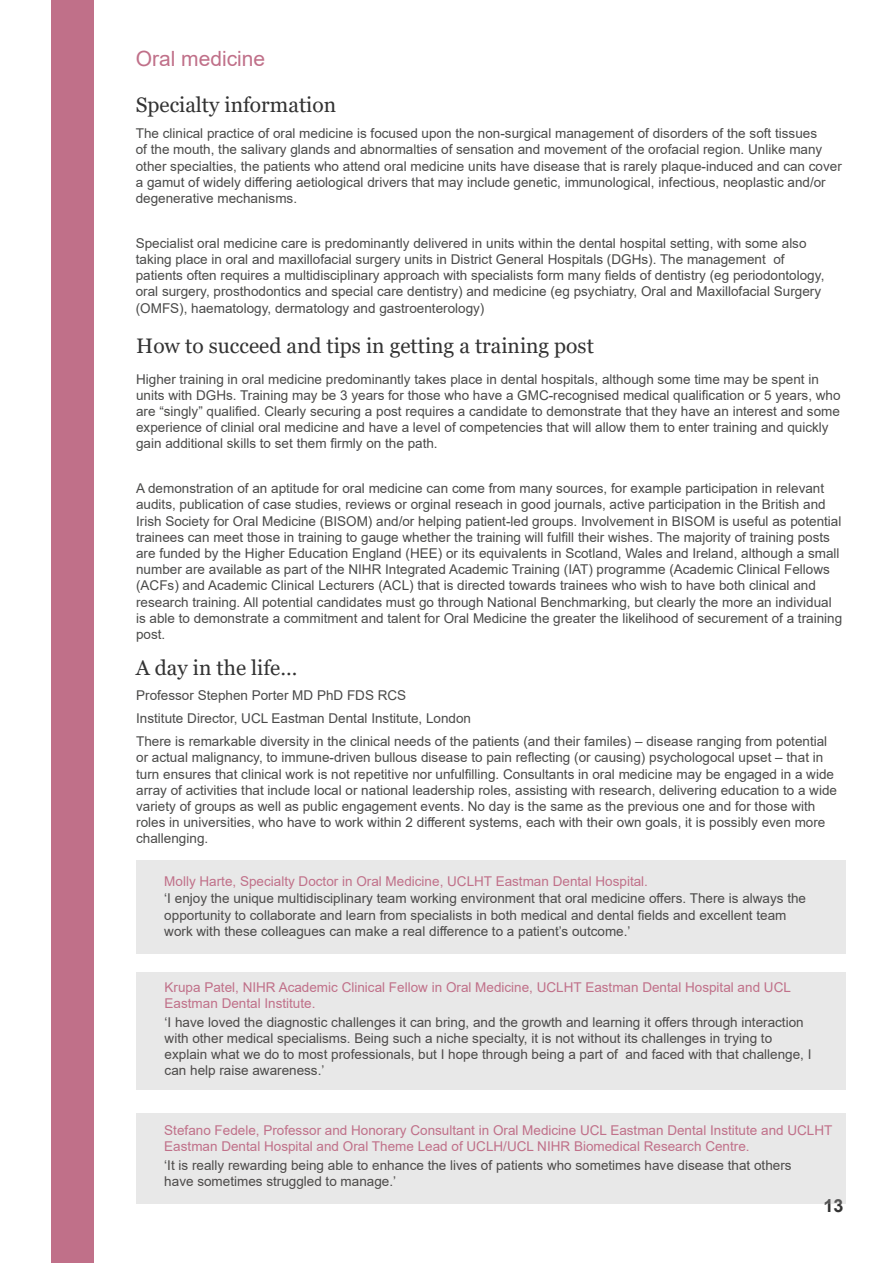
<style>
.page{position:relative;width:893px;height:1263px;background:#fff}
.page>*{position:absolute;margin:0;border:0;box-sizing:border-box;transform-origin:0 0}
.t1{font:21px "Georgia";color:#333}
.t2{font:21px "Georgia";color:#323232}
.t3{font:21px "Arial";color:#c07089}
.t4{font:700 18px "Arial";color:#323232}
.t5{font:13.5px/16.2px "Arial";color:#4a4a49}
.t6{font:13.5px/16.2px "Arial";color:#4c4a49}
.t7{font:13.5px/16.2px "Arial";color:#c07089}
.t8{font:13.5px/16.2px "Arial";color:#4b4a49}
</style>
<div class="page">
<div style="left:51px;top:0;width:43px;height:1263px;background:#c07089"></div>
<div style="left:136px;top:860px;width:710px;height:94px;background:#e8e8e8"></div>
<div style="left:136px;top:972px;width:710px;height:118px;background:#e8e8e8"></div>
<div style="left:136px;top:1113px;width:710px;height:91px;background:#e8e8e8"></div>
<h1 class="t3" style="left:136px;top:44px;width:131px">Oral medicine</h1>
<h1 class="t2" style="left:136px;top:92px;width:202px">Specialty information</h1>
<p class="t5" style="left:136px;top:125px;width:708px">The clinical practice of oral medicine is focused upon the non-surgical management of disorders of the soft tissues<br>of the mouth, the salivary glands and abnormalties of sensation and movement of the orofacial region. Unlike many other specialties, the patients who attend oral medicine units have disease that is rarely plaque-induced and can cover a gamut of widely differing aetiological drivers that may include genetic, immunological, infectious, neoplastic and/or degenerative mechanisms.</p>
<p class="t5" style="left:136px;top:235px;width:690px">Specialist oral medicine care is predominantly delivered in units within the dental hospital setting, with some also taking place in oral and maxillofacial surgery units in District General Hospitals (DGHs). The management of patients often requires a multidisciplinary approach with specialists form many fields of dentistry (eg periodontology, oral surgery, prosthodontics and special care dentistry) and medicine (eg psychiatry, Oral and Maxillofacial Surgery (OMFS), haematology, dermatology and gastroenterology)</p>
<h1 class="t1" style="left:136px;top:333px;width:459px">How to succeed and tips in getting a training post</h1>
<p class="t5" style="left:136px;top:371px;width:706px">Higher training in oral medicine predominantly takes place in dental hospitals, although some time may be spent in units with DGHs. Training may be 3 years for those who have a GMC-recognised medical qualification or 5 years, who are “singly” qualified. Clearly securing a post requires a candidate to demonstrate that they have an interest and some experience of clinial oral medicine and have a level of competencies that will allow them to enter training and quickly gain additional skills to set them firmly on the path.</p>
<p class="t5" style="left:136px;top:480px;width:708px">A demonstration of an aptitude for oral medicine can come from many sources, for example participation in relevant audits, publication of case studies, reviews or orginal reseach in good journals, active participation in the British and Irish Society for Oral Medicine (BISOM) and/or helping patient-led groups. Involvement in BISOM is useful as potential trainees can meet those in training to gauge whether the training will fulfill their wishes. The majority of training posts are funded by the Higher Education England (HEE) or its equivalents in Scotland, Wales and Ireland, although a small number are available as part of the NIHR Integrated Academic Training (IAT) programme (Academic Clinical Fellows (ACFs) and Academic Clinical Lecturers (ACL) that is directed towards trainees who wish to have both clinical and research training. All potential candidates must go through National Benchmarking, but clearly the more an individual is able to demonstrate a commitment and talent for Oral Medicine the greater the likelihood of securement of a training post.</p>
<h1 class="t1" style="left:136px;top:655px;width:163px">A day in the life…</h1>
<p class="t5" style="left:136px;top:683px;width:693px;line-height:23.2px">Professor Stephen Porter MD PhD FDS RCS<br>Institute Director, UCL Eastman Dental Institute, London<br>There is remarkable diversity in the clinical needs of the patients (and their familes) – disease ranging from potential</p>
<p class="t5" style="left:136px;top:749px;width:702px">or actual malignancy, to immune-driven bullous disease to pain reflecting (or causing) psychologocal upset – that in turn ensures that clinical work is not repetitive nor unfulfilling. Consultants in oral medicine may be engaged in a wide array of activities that include local or national leadership roles, assisting with research, delivering education to a wide variety of groups as well as public engagement events. No day is the same as the previous one and for those with roles in universities, who have to work within 2 different systems, each with their own goals, it is possibly even more challenging.</p>
<p class="t7" style="left:164px;top:873px;width:485px">Molly Harte, Specialty Doctor in Oral Medicine, UCLHT Eastman Dental Hospital.</p>
<p class="t8" style="left:164px;top:890px;width:643px">‘I enjoy the unique multidisciplinary team working environment that oral medicine offers. There is always the opportunity to collaborate and learn from specialists in both medical and dental fields and excellent team work with these colleagues can make a real difference to a patient’s outcome.’</p>
<p class="t7" style="left:165px;top:979px;width:628px">Krupa Patel, NIHR Academic Clinical Fellow in Oral Medicine, UCLHT Eastman Dental Hospital and UCL<br>Eastman Dental Institute.</p>
<p class="t6" style="left:165px;top:1014px;width:648px">‘I have loved the diagnostic challenges it can bring, and the growth and learning it offers through interaction with other medical specialisms. Being such a niche specialty, it is not without its challenges in trying to explain what we do to most professionals, but I hope through being a part of and faced with that challenge, I can help raise awareness.’</p>
<p class="t7" style="left:164px;top:1122px;width:670px">Stefano Fedele, Professor and Honorary Consultant in Oral Medicine UCL Eastman Dental Institute and UCLHT<br>Eastman Dental Hospital and Oral Theme Lead of UCLH/UCL NIHR Biomedical Research Centre.</p>
<p class="t6" style="left:164px;top:1157px;width:629px">‘It is really rewarding being able to enhance the lives of patients who sometimes have disease that others have sometimes struggled to manage.’</p>
<h2 class="t4" style="left:823px;top:1193px;width:22px">13</h2>
</div>
